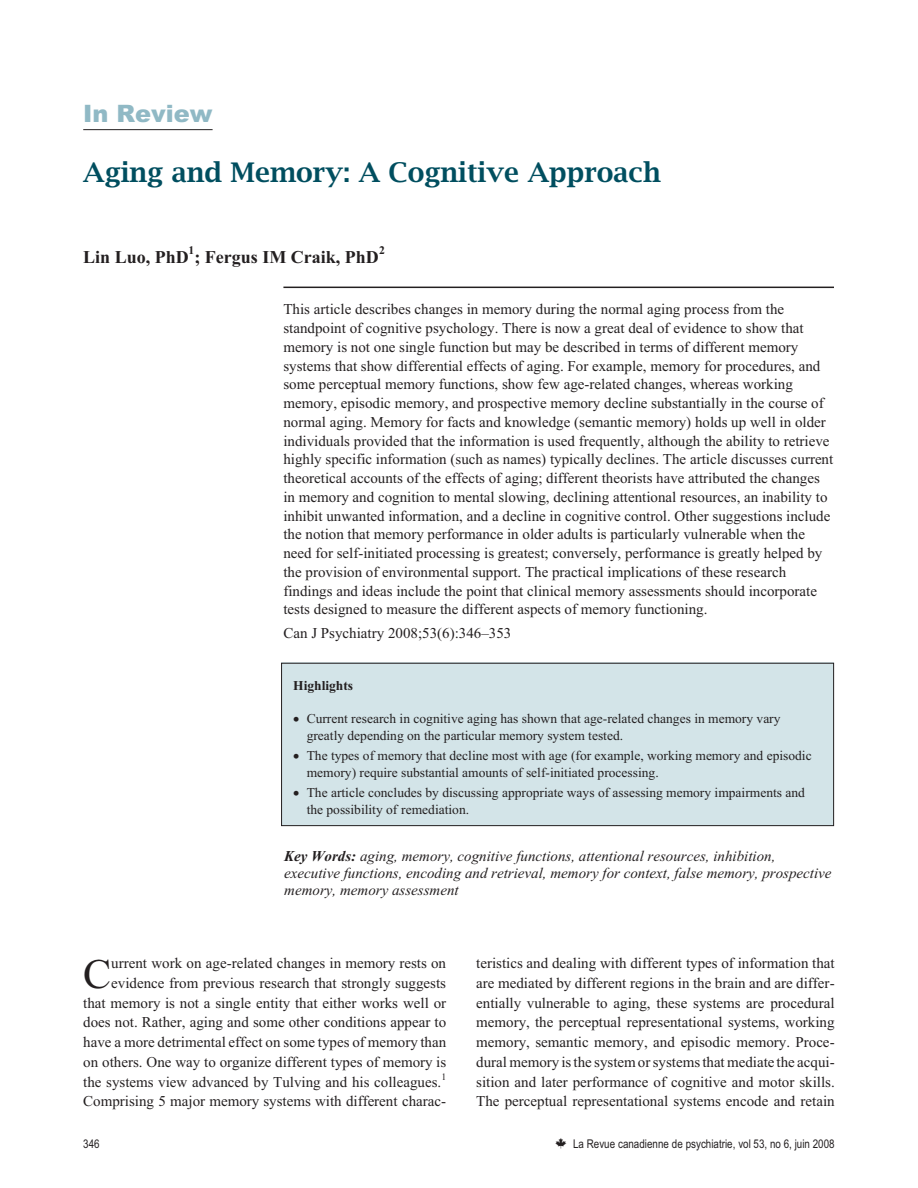
<style>
.page{position:relative;width:918px;height:1188px;background:#fff}
.page>*{position:absolute;margin:0;border:0;box-sizing:border-box;transform-origin:0 0}
.t1{font:42px "Times New Roman";color:#231f20}
.t2{font:600 27px "Lucida Bright";color:#004e5f}
.t3{font:900 24px "Arial";color:#90b9c5}
.t4{font:700 18px "Times New Roman";color:#231f20}
.t5{font:15px/18.8px "Times New Roman";color:#231f20;text-align:justify}
.t6{font:italic 15px/17px "Times New Roman";color:#231f20}
.t7{font:13.5px/17.1px "Times New Roman";color:#231f20}
.t8{font:700 13.5px "Times New Roman";color:#231f20}
.t9{font:12px "Arial Narrow";color:#231f20}
.t10{font:700 11.7px "Times New Roman";color:#231f20}
.t11{font:9.75px "Times New Roman";color:#231f20}
.s1{font-weight:700}
</style>
<div class="page">
<hr style="left:83px;top:129px;width:130px;height:1px;background:#231f20">
<hr style="left:283px;top:287px;width:551px;height:1px;background:#231f20">
<div style="left:281px;top:663px;width:553px;height:163px;background:#d3e4e8"></div>
<div style="left:281px;top:663px;width:553px;height:163px;border:1px solid #231f20"></div>
<h3 class="t3" style="left:83px;top:105px;width:131px">In Review</h3>
<h2 class="t2" style="left:83px;top:161px;width:579px">Aging and Memory: A Cognitive Approach</h2>
<p class="t10" style="left:189px;top:247px;width:7px">1</p>
<p class="t10" style="left:379px;top:247px;width:7px">2</p>
<p class="t4" style="left:83px;top:251px;width:297px">Lin Luo, PhD ; Fergus IM Craik, PhD</p>
<p class="t5" style="left:283px;top:301px;width:551px;text-align:left">This article describes changes in memory during the normal aging process from the standpoint of cognitive psychology. There is now a great deal of evidence to show that memory is not one single function but may be described in terms of different memory systems that show differential effects of aging. For example, memory for procedures, and some perceptual memory functions, show few age-related changes, whereas working memory, episodic memory, and prospective memory decline substantially in the course of normal aging. Memory for facts and knowledge (semantic memory) holds up well in older individuals provided that the information is used frequently, although the ability to retrieve highly specific information (such as names) typically declines. The article discusses current theoretical accounts of the effects of aging; different theorists have attributed the changes in memory and cognition to mental slowing, declining attentional resources, an inability to inhibit unwanted information, and a decline in cognitive control. Other suggestions include the notion that memory performance in older adults is particularly vulnerable when the need for self-initiated processing is greatest; conversely, performance is greatly helped by the provision of environmental support. The practical implications of these research findings and ideas include the point that clinical memory assessments should incorporate tests designed to measure the different aspects of memory functioning.</p>
<p class="t5" style="left:283px;top:626px;width:229px">Can J Psychiatry 2008;53(6):346–353</p>
<p class="t8" style="left:293px;top:681px;width:62px">Highlights</p>
<p class="t7" style="left:307px;top:711px;width:475px">Current research in cognitive aging has shown that age-related changes in memory vary greatly depending on the particular memory system tested.</p>
<p class="t7" style="left:307px;top:748px;width:507px">The types of memory that decline most with age (for example, working memory and episodic memory) require substantial amounts of self-initiated processing.</p>
<p class="t7" style="left:307px;top:785px;width:500px">The article concludes by discussing appropriate ways of assessing memory impairments and the possibility of remediation.</p>
<p class="t6" style="left:284px;top:849px;width:549px"><span class="s1">Key Words:</span> aging, memory, cognitive functions, attentional resources, inhibition, executive functions, encoding and retrieval, memory for context, false memory, prospective memory, memory assessment</p>
<h1 class="t1" style="left:83px;top:958px;width:30px">C</h1>
<p class="t5" style="left:111px;top:955px;width:336px">urrent work on age-related changes in memory rests on</p>
<p class="t5" style="left:111px;top:975px;width:336px">evidence from previous research that strongly suggests</p>
<p class="t5" style="left:83px;top:995px;width:364px">that memory is not a single entity that either works well or</p>
<p class="t5" style="left:83px;top:1014px;width:364px">does not. Rather, aging and some other conditions appear to</p>
<p class="t5" style="left:83px;top:1034px;width:364px">have a more detrimental effect on some types of memory than</p>
<p class="t5" style="left:83px;top:1054px;width:365px">on others. One way to organize different types of memory is</p>
<p class="t5" style="left:83px;top:1074px;width:360px">the systems view advanced by Tulving and his colleagues.</p>
<p class="t11" style="left:441px;top:1073px;width:6px">1</p>
<p class="t5" style="left:83px;top:1093px;width:364px">Comprising 5 major memory systems with different charac-</p>
<p class="t5" style="left:476px;top:955px;width:360px;line-height:19.8px">teristics and dealing with different types of information that are mediated by different regions in the brain and are differ&shy;entially vulnerable to aging, these systems are procedural memory, the perceptual representational systems, working memory, semantic memory, and episodic memory. Proce&shy;dural memory is the system or systems that mediate the acqui&shy;sition and later performance of cognitive and motor skills.<br>The perceptual representational systems encode and retain</p>
<p class="t9" style="left:83px;top:1140px;width:18px">346</p>
<p class="t9" style="left:573px;top:1140px;width:263px">La Revue canadienne de psychiatrie, vol 53, no 6, juin 2008</p>
</div>
